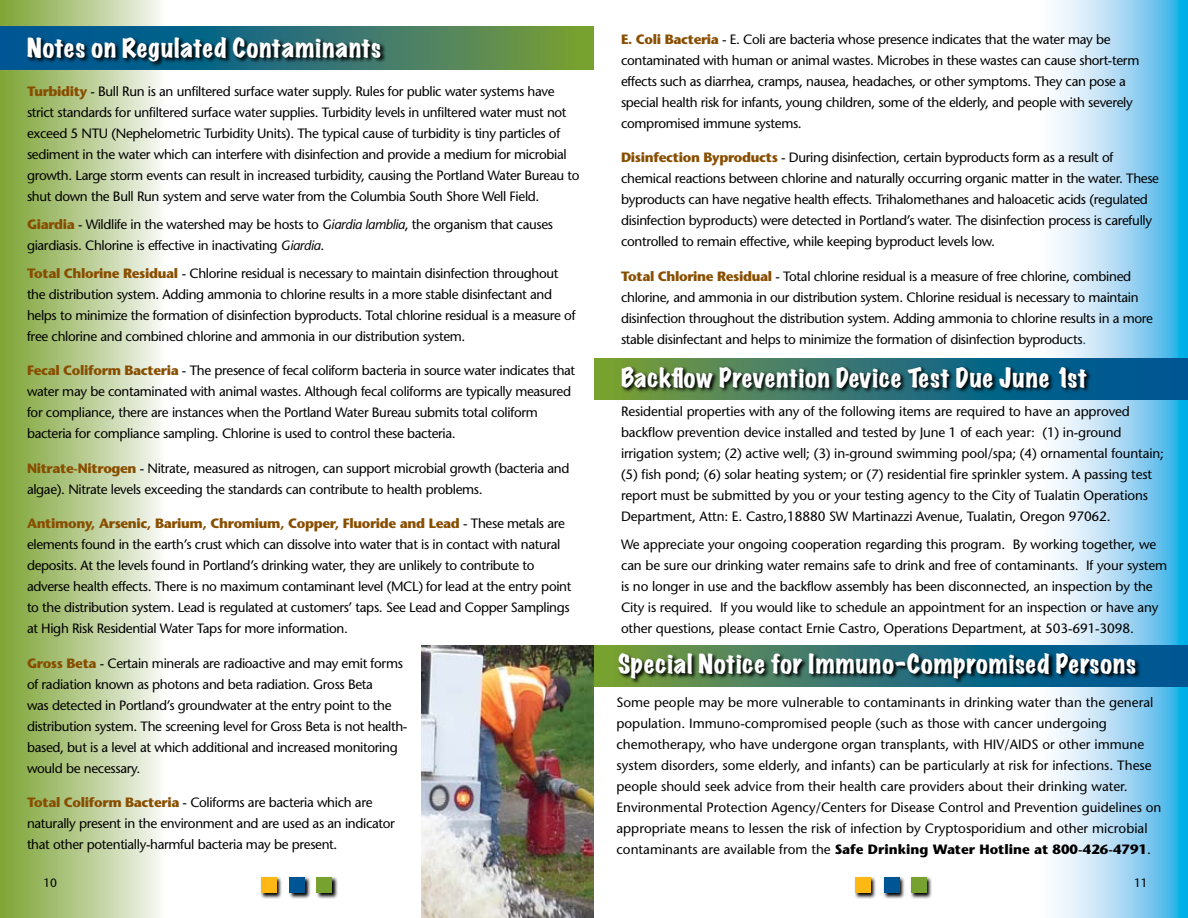
<style>
.page{position:relative;width:1188px;height:918px;background:#fff}
.page>*{position:absolute;margin:0;border:0;box-sizing:border-box;transform-origin:0 0}
.t1{font:expanded 24px "Marker Felt";letter-spacing:.035em;color:#fff}
.t2{font:13.5px/21px "Stone Sans";letter-spacing:-.025em;color:#000}
.t3{font:13.5px/21px "Stone Sans";color:#000}
.t4{font:12px "Stone Sans";color:#000}
.s1{font-weight:700;color:#884e00}
.s2{color:#00549e}
.s3{font-style:italic}
.s4{font-weight:700}
</style>
<div class="page">
<svg style="left:1032px;top:0;width:156px;height:918px"></svg>
<svg style="left:594px;top:645px;width:594px;height:41px;background:#2c7271"></svg>
<svg style="left:594px;top:359px;width:594px;height:41px;background:#277074"></svg>
<div style="left:0;top:0;width:163px;height:918px;background:linear-gradient(to right,#7ba231,#f3f6f0)"></div>
<svg style="left:0;top:27px;width:594px;height:43px;background:#427e64"></svg>
<svg style="left:617px;top:652px;width:524px;height:32px;background:#225350"></svg>
<svg style="left:26px;top:36px;width:360px;height:31px;background:#0e465a"></svg>
<svg style="left:620px;top:365px;width:472px;height:29px;background:#22514c"></svg>
<svg style="left:854px;top:876px;width:78px;height:23px"></svg>
<div style="left:855px;top:878px;width:16px;height:15px;background:#fdb813"></div>
<div style="left:884px;top:878px;width:16px;height:15px;background:#005595"></div>
<div style="left:911px;top:878px;width:16px;height:15px;background:#78a22f"></div>
<svg style="left:260px;top:876px;width:78px;height:23px"></svg>
<div style="left:261px;top:878px;width:16px;height:15px;background:#fdb813"></div>
<div style="left:290px;top:878px;width:15px;height:15px;background:#005595"></div>
<div style="left:316px;top:878px;width:16px;height:15px;background:#78a22f"></div>
<img style="left:422px;top:645px;width:172px;height:273px">
<h1 class="t1" style="left:27px;top:30px;width:356px">Notes on Regulated Contaminants</h1>
<p class="t2" style="left:621px;top:29px;width:520px"><span class="s1">E. Coli Bacteria</span> - E. Coli are bacteria whose presence indicates that the water may be contaminated with human or animal wastes. Microbes in these wastes can cause short-term effects such as diarrhea, cramps, nausea, headaches, or other symptoms. They can pose a special health risk for infants, young children, some of the elderly, and people with severely compromised immune systems.</p>
<p class="t2" style="left:621px;top:147px;width:540px"><span class="s1">Disinfection Byproducts</span> - During disinfection, certain byproducts form as a result of chemical reactions between chlorine and naturally occurring organic matter in the water. These byproducts can have negative health effects. Trihalomethanes and haloacetic acids (regulated disinfection byproducts) were detected in Portland’s water. The disinfection process is carefully controlled to remain effective, while keeping byproduct levels low.</p>
<p class="t2" style="left:621px;top:266px;width:534px"><span class="s1">Total Chlorine Residual</span> - Total chlorine residual is a measure of free chlorine, combined chlorine, and ammonia in our distribution system. Chlorine residual is necessary to maintain disinfection throughout the distribution system. Adding ammonia to chlorine results in a more stable disinfectant and helps to minimize the formation of disinfection byproducts<span class="s2">.</span></p>
<p class="t2" style="left:27px;top:81px;width:554px"><span class="s1">Turbidity</span> - Bull Run is an unfiltered surface water supply. Rules for public water systems have strict standards for unfiltered surface water supplies. Turbidity levels in unfiltered water must not exceed 5 NTU (Nephelometric Turbidity Units). The typical cause of turbidity is tiny particles of sediment in the water which can interfere with disinfection and provide a medium for microbial growth. Large storm events can result in increased turbidity, causing the Portland Water Bureau to shut down the Bull Run system and serve water from the Columbia South Shore Well Field.</p>
<p class="t2" style="left:27px;top:214px;width:528px"><span class="s1">Giardia</span> - Wildlife in the watershed may be hosts to <span class="s3">Giardia lamblia</span>, the organism that causes giardiasis. Chlorine is effective in inactivating <span class="s3">Giardia</span>.</p>
<p class="t2" style="left:27px;top:262px;width:550px"><span class="s1">Total Chlorine Residual</span> - Chlorine residual is necessary to maintain disinfection throughout the distribution system. Adding ammonia to chlorine results in a more stable disinfectant and helps to minimize the formation of disinfection byproducts. Total chlorine residual is a measure of free chlorine and combined chlorine and ammonia in our distribution system.</p>
<p class="t2" style="left:27px;top:360px;width:550px"><span class="s1">Fecal Coliform Bacteria</span> - The presence of fecal coliform bacteria in source water indicates that water may be contaminated with animal wastes. Although fecal coliforms are typically measured for compliance, there are instances when the Portland Water Bureau submits total coliform bacteria for compliance sampling. Chlorine is used to control these bacteria.</p>
<p class="t2" style="left:27px;top:457px;width:544px"><span class="s1">Nitrate-Nitrogen</span> - Nitrate, measured as nitrogen, can support microbial growth (bacteria and algae). Nitrate levels exceeding the standards can contribute to health problems.</p>
<p class="t2" style="left:27px;top:513px;width:546px"><span class="s1">Antimony, Arsenic, Barium, Chromium, Copper, Fluoride and Lead</span> - These metals are elements found in the earth’s crust which can dissolve into water that is in contact with natural deposits. At the levels found in Portland’s drinking water, they are unlikely to contribute to adverse health effects. There is no maximum contaminant level (MCL) for lead at the entry point to the distribution system. Lead is regulated at customers’ taps. See Lead and Copper Samplings at High Risk Residential Water Taps for more information.</p>
<p class="t2" style="left:27px;top:653px;width:382px"><span class="s1">Gross Beta</span> - Certain minerals are radioactive and may emit forms of radiation known as photons and beta radiation. Gross Beta<br>was detected in Portland’s groundwater at the entry point to the distribution system. The screening level for Gross Beta is not health&shy;based, but is a level at which additional and increased monitoring would be necessary.</p>
<p class="t2" style="left:27px;top:792px;width:369px"><span class="s1">Total Coliform Bacteria</span> - Coliforms are bacteria which are naturally present in the environment and are used as an indicator that other potentially-harmful bacteria may be present.</p>
<h1 class="t1" style="left:621px;top:360px;width:468px">Backflow Prevention Device Test Due June 1st</h1>
<p class="t2" style="left:621px;top:401px;width:545px">Residential properties with any of the following items are required to have an approved backflow prevention device installed and tested by June 1 of each year: (1) in-ground irrigation system; (2) active well; (3) in-ground swimming pool/spa; (4) ornamental fountain; (5) fish pond; (6) solar heating system; or (7) residential fire sprinkler system. A passing test report must be submitted by you or your testing agency to the City of Tualatin Operations Department, Attn: E. Castro,18880 SW Martinazzi Avenue, Tualatin, Oregon 97062.</p>
<p class="t2" style="left:621px;top:534px;width:548px">We appreciate your ongoing cooperation regarding this program. By working together, we can be sure our drinking water remains safe to drink and free of contaminants. If your system is no longer in use and the backflow assembly has been disconnected, an inspection by the City is required. If you would like to schedule an appointment for an inspection or have any other questions, please contact Ernie Castro, Operations Department, at 503-691-3098.</p>
<h1 class="t1" style="left:618px;top:646px;width:519px">Special Notice for Immuno-Compromised Persons</h1>
<p class="t3" style="left:616px;top:692px;width:547px">Some people may be more vulnerable to contaminants in drinking water than the general population. Immuno-compromised people (such as those with cancer undergoing chemotherapy, who have undergone organ transplants, with HIV/AIDS or other immune system disorders, some elderly, and infants) can be particularly at risk for infections. These people should seek advice from their health care providers about their drinking water.<br>Environmental Protection Agency/Centers for Disease Control and Prevention guidelines on appropriate means to lessen the risk of infection by Cryptosporidium and other microbial contaminants are available from the <span class="s4">Safe Drinking Water Hotline at 800-426-4791</span>.</p>
<p class="t4" style="left:43px;top:875px;width:15px">10</p>
<p class="t4" style="left:1134px;top:875px;width:15px">11</p>
</div>
